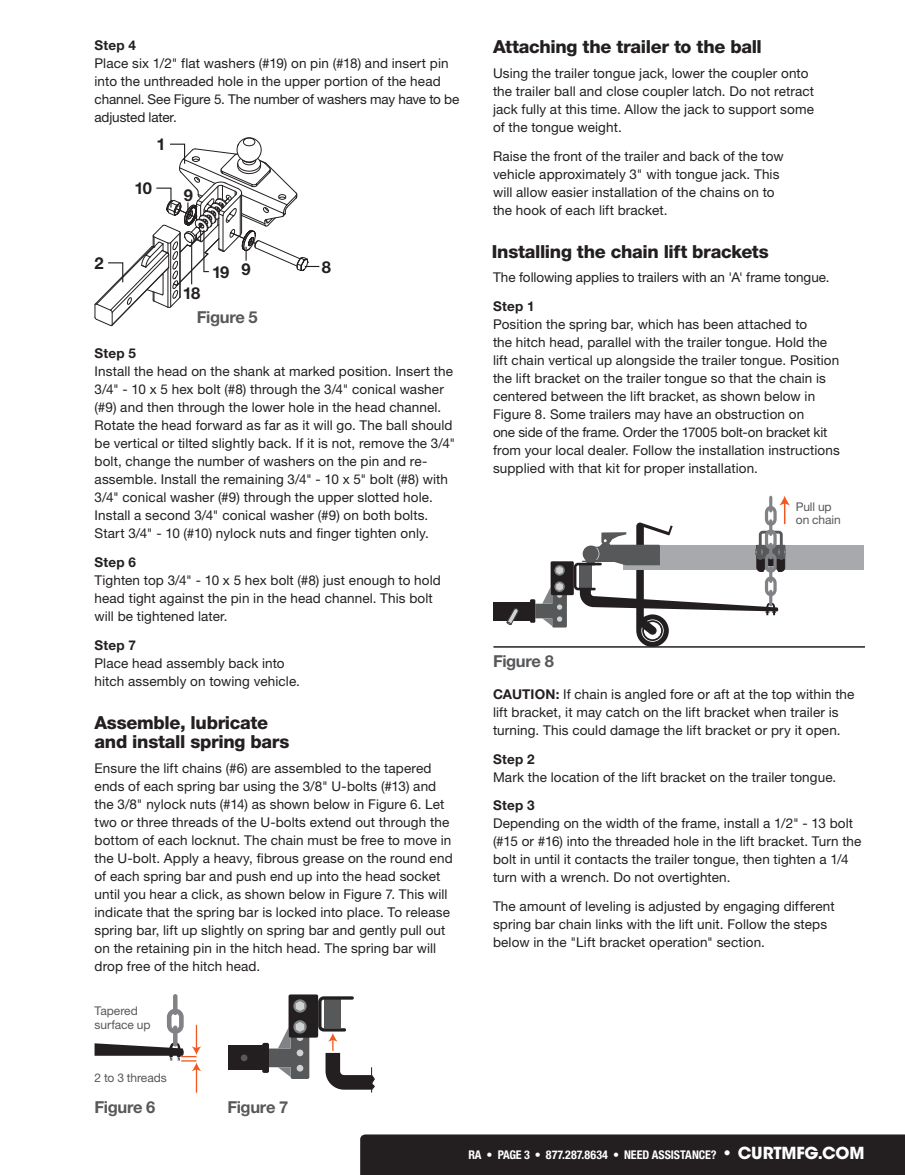
<style>
.page{position:relative;width:905px;height:1175px;background:#fff}
.page>*{position:absolute;margin:0;border:0;box-sizing:border-box;transform-origin:0 0}
.t1{font:800 18px/19.5px "Helvetica Neue LT Std";letter-spacing:-.02em;color:#231f20}
.t2{font:700 16.5px "Helvetica Neue LT Std";letter-spacing:-.02em;color:#57585a}
.t3{font:700 16.5px "Helvetica Neue LT Std";color:#231f20}
.t4{font:13.5px/18px "Helvetica Neue LT Std";letter-spacing:.01em;color:#231f20}
.t5{font:700 13.5px "Helvetica Neue LT Std";letter-spacing:.02em;color:#231f20}
.t6{font:700 condensed 12px "Helvetica Neue LT Std";letter-spacing:-.005em;color:#fff}
.t7{font:12px/13.5px "Helvetica Neue LT Std";letter-spacing:-.01em;color:#57585a}
.s1{font-weight:700}
.s2{font-family:"ITC Avant Garde Std";font-stretch:normal;font-size:16.5px}
</style>
<div class="page">
<div style="left:623px;top:545px;width:241px;height:25px;background:#a8a9ad"></div>
<hr style="left:494px;top:646px;width:370px;height:1px;background:#231f20">
<div style="left:493px;top:601px;width:37px;height:19px;background:#231f20"></div>
<div style="left:550px;top:561px;width:24px;height:34px;background:#231f20"></div>
<svg style="left:535px;top:563px;width:32px;height:64px"></svg>
<div style="left:530px;top:599px;width:5px;height:24px;background:#231f20"></div>
<svg style="left:506px;top:608px;width:13px;height:17px"></svg>
<svg style="left:574px;top:496px;width:216px;height:151px"></svg>
<hr style="left:173px;top:994px;width:4px;height:21px;background:#808285;border-radius:2px">
<svg style="left:95px;top:1008px;width:106px;height:84px"></svg>
<div style="left:228px;top:1045px;width:34px;height:25px;background:#231f20"></div>
<div style="left:241px;top:1054px;width:6px;height:7px;background:#57585a;border-radius:50%"></div>
<div style="left:288px;top:994px;width:30px;height:43px;background:#231f20;border-radius:2px"></div>
<svg style="left:269px;top:996px;width:40px;height:83px"></svg>
<div style="left:262px;top:1042px;width:7px;height:30px;background:#231f20;border-radius:2px"></div>
<svg style="left:318px;top:996px;width:57px;height:96px"></svg>
<svg style="left:94px;top:137px;width:225px;height:189px"></svg>
<div style="left:360px;top:1134px;width:544px;height:40px;background:#231f20"></div>
<p class="t5" style="left:94px;top:37px;width:43px">Step 4</p>
<p class="t4" style="left:94px;top:54px;width:366px">Place six 1/2" flat washers (#19) on pin (#18) and insert pin into the unthreaded hole in the upper portion of the head channel. See Figure 5. The number of washers may have to be adjusted later.</p>
<p class="t3" style="left:94px;top:253px;width:11px">2</p>
<p class="t3" style="left:156px;top:134px;width:11px">1</p>
<p class="t3" style="left:134px;top:178px;width:19px">10</p>
<p class="t3" style="left:184px;top:184px;width:11px">9</p>
<p class="t3" style="left:183px;top:283px;width:19px">18</p>
<p class="t3" style="left:212px;top:262px;width:40px">19 9</p>
<p class="t2" style="left:197px;top:307px;width:62px">Figure 5</p>
<p class="t3" style="left:322px;top:257px;width:11px">8</p>
<p class="t5" style="left:94px;top:345px;width:43px">Step 5</p>
<p class="t4" style="left:94px;top:362px;width:362px">Install the head on the shank at marked position. Insert the 3/4" - 10 x 5 hex bolt (#8) through the 3/4" conical washer (#9) and then through the lower hole in the head channel.<br>Rotate the head forward as far as it will go. The ball should be vertical or tilted slightly back. If it is not, remove the 3/4" bolt, change the number of washers on the pin and re&shy;assemble. Install the remaining 3/4" - 10 x 5" bolt (#8) with 3/4" conical washer (#9) through the upper slotted hole.<br>Install a second 3/4" conical washer (#9) on both bolts.<br>Start 3/4" - 10 (#10) nylock nuts and finger tighten only.</p>
<p class="t5" style="left:94px;top:554px;width:43px">Step 6</p>
<p class="t4" style="left:94px;top:571px;width:348px">Tighten top 3/4" - 10 x 5 hex bolt (#8) just enough to hold head tight against the pin in the head channel. This bolt will be tightened later.</p>
<p class="t5" style="left:94px;top:636px;width:43px">Step 7</p>
<p class="t4" style="left:94px;top:654px;width:207px">Place head assembly back into hitch assembly on towing vehicle.</p>
<h1 class="t1" style="left:94px;top:712px;width:196px">Assemble, lubricate and install spring bars</h1>
<p class="t4" style="left:94px;top:759px;width:359px">Ensure the lift chains (#6) are assembled to the tapered ends of each spring bar using the 3/8" U-bolts (#13) and the 3/8" nylock nuts (#14) as shown below in Figure 6. Let two or three threads of the U-bolts extend out through the bottom of each locknut. The chain must be free to move in the U-bolt. Apply a heavy, fibrous grease on the round end of each spring bar and push end up into the head socket until you hear a click, as shown below in Figure 7. This will indicate that the spring bar is locked into place. To release spring bar, lift up slightly on spring bar and gently pull out on the retaining pin in the hitch head. The spring bar will drop free of the hitch head.</p>
<p class="t7" style="left:94px;top:1004px;width:57px">Tapered surface up</p>
<h1 class="t1" style="left:493px;top:37px;width:270px">Attaching the trailer to the ball</h1>
<p class="t4" style="left:493px;top:64px;width:322px">Using the trailer tongue jack, lower the coupler onto the trailer ball and close coupler latch. Do not retract jack fully at this time. Allow the jack to support some of the tongue weight.</p>
<p class="t4" style="left:493px;top:147px;width:292px">Raise the front of the trailer and back of the tow vehicle approximately 3" with tongue jack. This will allow easier installation of the chains on to the hook of each lift bracket.</p>
<h1 class="t1" style="left:492px;top:241px;width:278px">Installing the chain lift brackets</h1>
<p class="t4" style="left:493px;top:268px;width:338px">The following applies to trailers with an 'A' frame tongue.</p>
<p class="t5" style="left:493px;top:298px;width:43px">Step 1</p>
<p class="t4" style="left:493px;top:315px;width:348px">Position the spring bar, which has been attached to<br>the hitch head, parallel with the trailer tongue. Hold the lift chain vertical up alongside the trailer tongue. Position the lift bracket on the trailer tongue so that the chain is centered between the lift bracket, as shown below in Figure 8. Some trailers may have an obstruction on<br>one side of the frame. Order the 17005 bolt-on bracket kit from your local dealer. Follow the installation instructions supplied with that kit for proper installation.</p>
<p class="t2" style="left:493px;top:650px;width:62px">Figure 8</p>
<p class="t7" style="left:795px;top:499px;width:46px">Pull up on chain</p>
<p class="t4" style="left:493px;top:685px;width:363px"><span class="s1">CAUTION:</span> If chain is angled fore or aft at the top within the lift bracket, it may catch on the lift bracket when trailer is turning. This could damage the lift bracket or pry it open.</p>
<p class="t5" style="left:493px;top:750px;width:43px">Step 2</p>
<p class="t4" style="left:493px;top:767px;width:345px">Mark the location of the lift bracket on the trailer tongue.</p>
<p class="t5" style="left:493px;top:797px;width:43px">Step 3</p>
<p class="t4" style="left:493px;top:814px;width:370px">Depending on the width of the frame, install a 1/2" - 13 bolt (#15 or #16) into the threaded hole in the lift bracket. Turn the bolt in until it contacts the trailer tongue, then tighten a 1/4 turn with a wrench. Do not overtighten.</p>
<p class="t4" style="left:493px;top:897px;width:343px">The amount of leveling is adjusted by engaging different spring bar chain links with the lift unit. Follow the steps below in the "Lift bracket operation" section.</p>
<p class="t7" style="left:94px;top:1071px;width:74px">2 to 3 threads</p>
<p class="t2" style="left:94px;top:1096px;width:62px">Figure 6</p>
<p class="t2" style="left:227px;top:1096px;width:62px">Figure 7</p>
<p class="t6" style="left:468px;top:1147px;width:397px">RA • PAGE 3 • 877.287.8634 • NEED ASSISTANCE? <span class="s2">• CURTMFG.COM</span></p>
</div>
